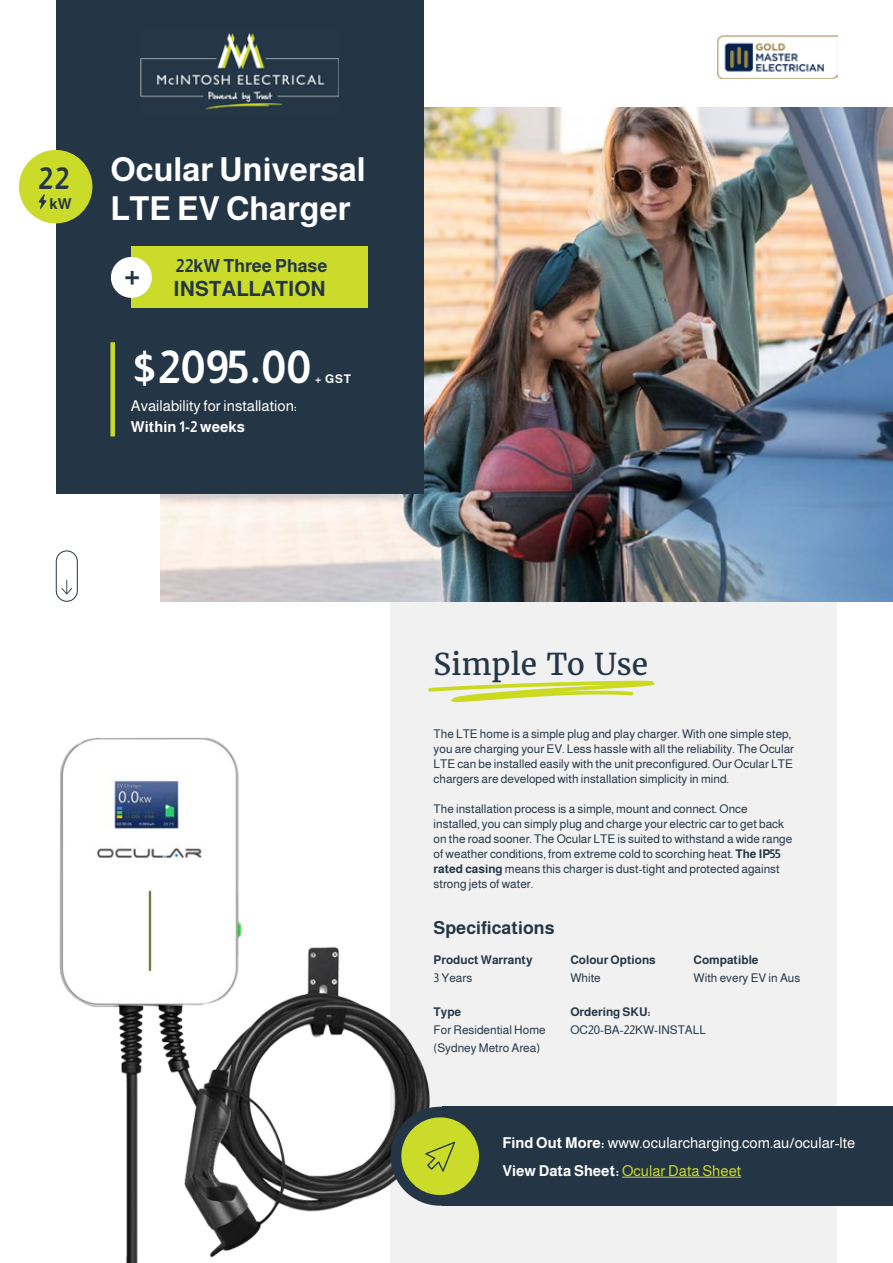
<style>
.page{position:relative;width:893px;height:1263px;background:#fff}
.page>*{position:absolute;margin:0;border:0;box-sizing:border-box;transform-origin:0 0}
.t1{font:700 45px "Almarai";color:#fff}
.t2{font:700 33px/39px "Almarai";color:#fff}
.t3{font:700 30.9px "Almarai";color:#243646}
.t4{font:30px "Merriweather";color:#243646}
.t5{font:700 30px "Almarai";color:#243646}
.t6{font:700 21px "Almarai";color:#243646}
.t7{font:700 18px "Almarai";color:#243646}
.t8{font:15px/27.8px "Almarai";color:#fff}
.t9{font:700 15px "Almarai";color:#fff}
.t10{font:700 15px "Almarai";color:#243646}
.t11{font:12px/15px "Almarai";color:#243646}
.t12{font:700 12px "Almarai";color:#243646}
.t13{font:700 12px "Almarai";color:#fff}
.s1{font-weight:700}
.s2{color:#cbdb2a}
</style>
<div class="page">
<div style="left:391px;top:108px;width:446px;height:1155px;background:#f1f1f2"></div>
<div style="left:56px;top:550px;width:22px;height:52px;border:1px solid #253646;border-radius:11px"></div>
<svg style="left:61px;top:580px;width:11px;height:14px"></svg>
<img style="left:59px;top:711px;width:441px;height:552px">
<img style="left:161px;top:108px;width:732px;height:494px">
<div style="left:56px;top:0;width:367px;height:493px;background:#243646"></div>
<div style="left:110px;top:342px;width:5px;height:94px;background:#cbdb2a"></div>
<img style="left:141px;top:33px;width:198px;height:77px">
<svg style="left:428px;top:681px;width:226px;height:22px"></svg>
<img style="left:717px;top:35px;width:120px;height:44px">
<div style="left:131px;top:247px;width:237px;height:61px;background:#cbdb2a"></div>
<div style="left:111px;top:257px;width:41px;height:41px;background:#fff;border-radius:50%"></div>
<div style="left:19px;top:150px;width:73px;height:73px;background:#cbdb2a;border-radius:50%"></div>
<svg style="left:39px;top:194px;width:7px;height:15px"></svg>
<div style="left:443px;top:1107px;width:450px;height:99px;background:#243646"></div>
<div style="left:391px;top:1107px;width:99px;height:99px;background:#243646;border-radius:50%"></div>
<div style="left:401px;top:1117px;width:78px;height:78px;background:#cbdb2a;border-radius:50%"></div>
<hr style="left:622px;top:1177px;width:119px;height:1px;background:#cbdb2a">
<svg style="left:425px;top:1142px;width:30px;height:30px"></svg>
<h3 class="t5" style="left:39px;top:156px;width:33px">22</h3>
<p class="t10" style="left:50px;top:193px;width:24px">kW</p>
<h2 class="t2" style="left:110px;top:150px;width:257px">Ocular Universal<br>LTE EV Charger</h2>
<h3 class="t7" style="left:176px;top:252px;width:153px">22kW Three Phase</h3>
<h3 class="t6" style="left:174px;top:273px;width:154px">INSTALLATION</h3>
<h3 class="t3" style="left:124px;top:251px;width:18px">+</h3>
<h1 class="t1" style="left:131px;top:333px;width:182px">$2095.00</h1>
<p class="t13" style="left:315px;top:370px;width:37px">+ GST</p>
<p class="t8" style="left:131px;top:391px;width:167px">Availability for installation:</p>
<p class="t9" style="left:131px;top:415px;width:115px">Within 1-2 weeks</p>
<h3 class="t4" style="left:434px;top:646px;width:216px">Simple To Use</h3>
<p class="t11" style="left:434px;top:727px;width:362px">The LTE home is a simple plug and play charger. With one simple step, you are charging your EV. Less hassle with all the reliability. The Ocular LTE can be installed easily with the unit preconfigured. Our Ocular LTE chargers are developed with installation simplicity in mind.</p>
<p class="t11" style="left:434px;top:802px;width:360px">The installation process is a simple, mount and connect. Once installed, you can simply plug and charge your electric car to get back on the road sooner. The Ocular LTE is suited to withstand a wide range of weather conditions, from extreme cold to scorching heat. <span class="s1">The IP55 rated casing</span> means this charger is dust-tight and protected against strong jets of water.</p>
<h3 class="t7" style="left:434px;top:915px;width:122px">Specifications</h3>
<p class="t12" style="left:434px;top:950px;width:100px">Product Warranty</p>
<p class="t11" style="left:434px;top:970px;width:40px">3 Years</p>
<p class="t12" style="left:434px;top:1003px;width:29px">Type</p>
<p class="t11" style="left:434px;top:1021px;width:114px;line-height:18px">For Residential Home (Sydney Metro Area)</p>
<p class="t12" style="left:570px;top:950px;width:87px">Colour Options</p>
<p class="t11" style="left:570px;top:970px;width:32px">White</p>
<p class="t12" style="left:694px;top:950px;width:67px">Compatible</p>
<p class="t11" style="left:694px;top:970px;width:108px">With every EV in Aus</p>
<p class="t12" style="left:570px;top:1003px;width:82px">Ordering SKU:</p>
<p class="t11" style="left:570px;top:1022px;width:137px">OC20-BA-22KW-INSTALL</p>
<p class="t8" style="left:502px;top:1129px;width:355px"><span class="s1">Find Out More:</span> www.ocularcharging.com.au/ocular-lte<br><span class="s1">View Data Sheet:</span> <span class="s2">Ocular Data Sheet</span></p>
</div>
